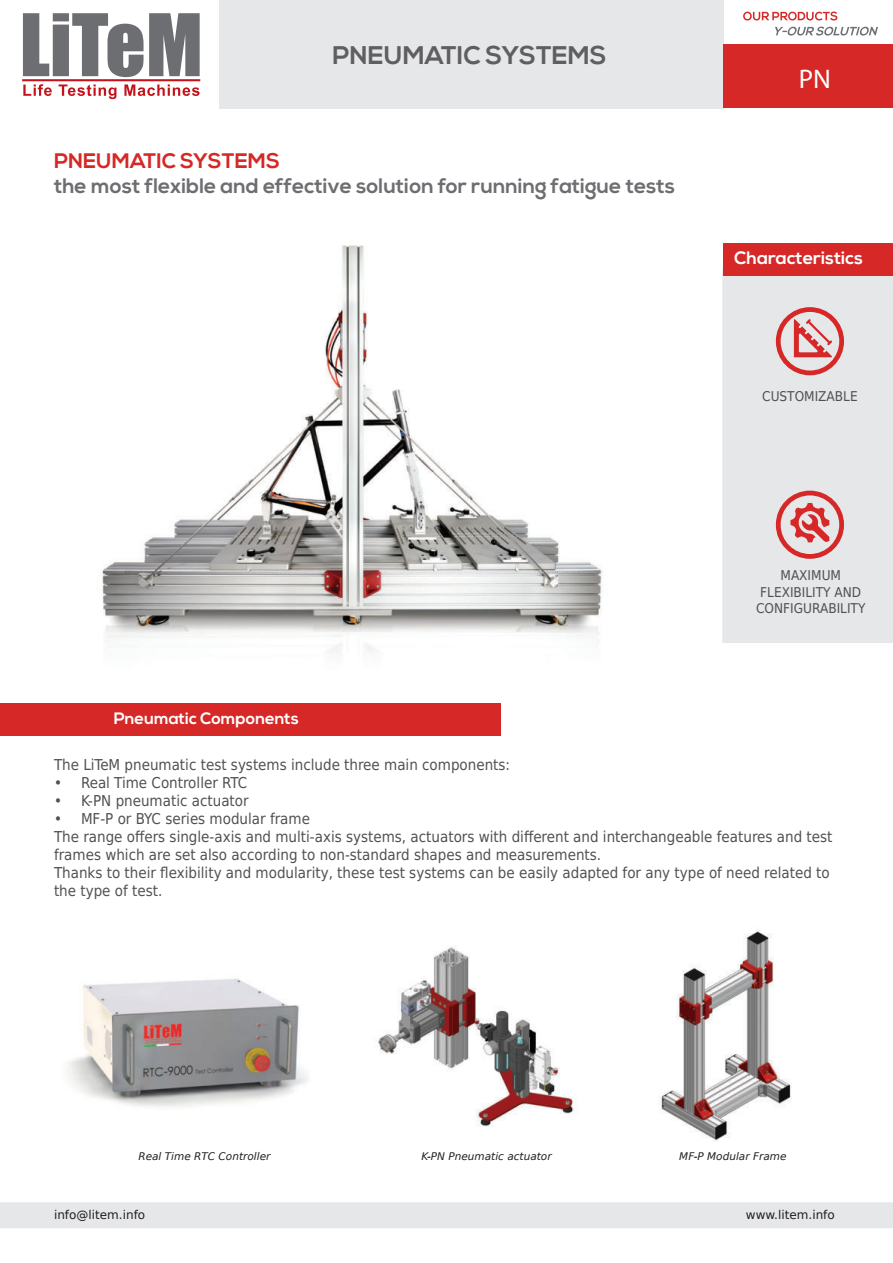
<style>
.page{position:relative;width:893px;height:1263px;background:#fff}
.page>*{position:absolute;margin:0;border:0;box-sizing:border-box;transform-origin:0 0}
.t1{font:27px "Myriad Pro";color:#fff}
.t2{font:700 25.5px "Nexa";color:#5f5f62}
.t3{font:700 21px "Nexa";color:#6d6e71}
.t4{font:700 21px "Nexa";color:#d52827}
.t5{font:700 18px "Nexa";color:#fff}
.t6{font:700 16.5px "Nexa";color:#fff}
.t7{font:15px/18px "DejaVu Sans Condensed";color:#505052}
.t8{font:13.5px/16.2px "DejaVu Sans Condensed";color:#505052;text-align:center}
.t9{font:12px "DejaVu Sans";color:#231f20}
.t10{font:italic 10.5px "DejaVu Sans";color:#231f20}
</style>
<div class="page">
<div style="left:0;top:1202px;width:893px;height:26px;background:#e6e7e9"></div>
<div style="left:219px;top:0;width:504px;height:108px;background:#e6e7e9"></div>
<div style="left:723px;top:45px;width:170px;height:63px;background:#d52827"></div>
<svg style="left:743px;top:12px;width:94px;height:9px"></svg>
<svg style="left:775px;top:27px;width:103px;height:9px"></svg>
<svg style="left:23px;top:13px;width:177px;height:64px"></svg>
<hr style="left:22px;top:79px;width:178px;height:2px;background:#c4121a">
<svg style="left:23px;top:84px;width:29px;height:12px"></svg>
<svg style="left:59px;top:84px;width:57px;height:15px"></svg>
<svg style="left:124px;top:84px;width:76px;height:12px"></svg>
<img style="left:102px;top:245px;width:500px;height:408px">
<div style="left:0;top:703px;width:501px;height:32px;background:#d52827"></div>
<img style="left:377px;top:945px;width:197px;height:182px">
<img style="left:68px;top:978px;width:240px;height:129px">
<img style="left:658px;top:930px;width:134px;height:212px">
<div style="left:722px;top:267px;width:171px;height:376px;background:#e6e7e9"></div>
<div style="left:776px;top:491px;width:68px;height:68px;border:5px solid #d52827;border-radius:50%"></div>
<svg style="left:790px;top:503px;width:39px;height:39px;background:#dd8989"></svg>
<div style="left:776px;top:307px;width:68px;height:68px;border:5px solid #d52827;border-radius:50%"></div>
<svg style="left:794px;top:319px;width:38px;height:38px"></svg>
<div style="left:723px;top:243px;width:170px;height:32px;background:#d52827"></div>
<h2 class="t2" style="left:332px;top:45px;width:276px">PNEUMATIC SYSTEMS</h2>
<h3 class="t4" style="left:54px;top:152px;width:227px">PNEUMATIC SYSTEMS</h3>
<h3 class="t3" style="left:54px;top:178px;width:623px">the most flexible and effective solution for running fatigue tests</h3>
<h1 class="t1" style="left:799px;top:63px;width:34px">PN</h1>
<p class="t5" style="left:734px;top:251px;width:130px">Characteristics</p>
<p class="t8" style="left:762px;top:389px;width:97px">CUSTOMIZABLE</p>
<p class="t8" style="left:756px;top:569px;width:111px">MAXIMUM<br>FLEXIBILITY AND<br>CONFIGURABILITY</p>
<p class="t6" style="left:114px;top:712px;width:187px">Pneumatic Components</p>
<p class="t7" style="left:54px;top:757px;width:458px">The LiTeM pneumatic test systems include three main components:</p>
<p class="t7" style="left:54px;top:775px;width:195px">• Real Time Controller RTC</p>
<p class="t7" style="left:54px;top:793px;width:196px">• K-PN pneumatic actuator</p>
<p class="t7" style="left:54px;top:811px;width:780px">• MF-P or BYC series modular frame<br>The range offers single-axis and multi-axis systems, actuators with different and interchangeable features and test frames which are set also according to non-standard shapes and measurements.<br>Thanks to their flexibility and modularity, these test systems can be easily adapted for any type of need related to the type of test.</p>
<p class="t10" style="left:138px;top:1152px;width:134px">Real Time RTC Controller</p>
<p class="t10" style="left:421px;top:1152px;width:132px">K-PN Pneumatic actuator</p>
<p class="t10" style="left:679px;top:1152px;width:109px">MF-P Modular Frame</p>
<p class="t9" style="left:54px;top:1210px;width:93px">info@litem.info</p>
<p class="t9" style="left:746px;top:1210px;width:90px">www.litem.info</p>
</div>
